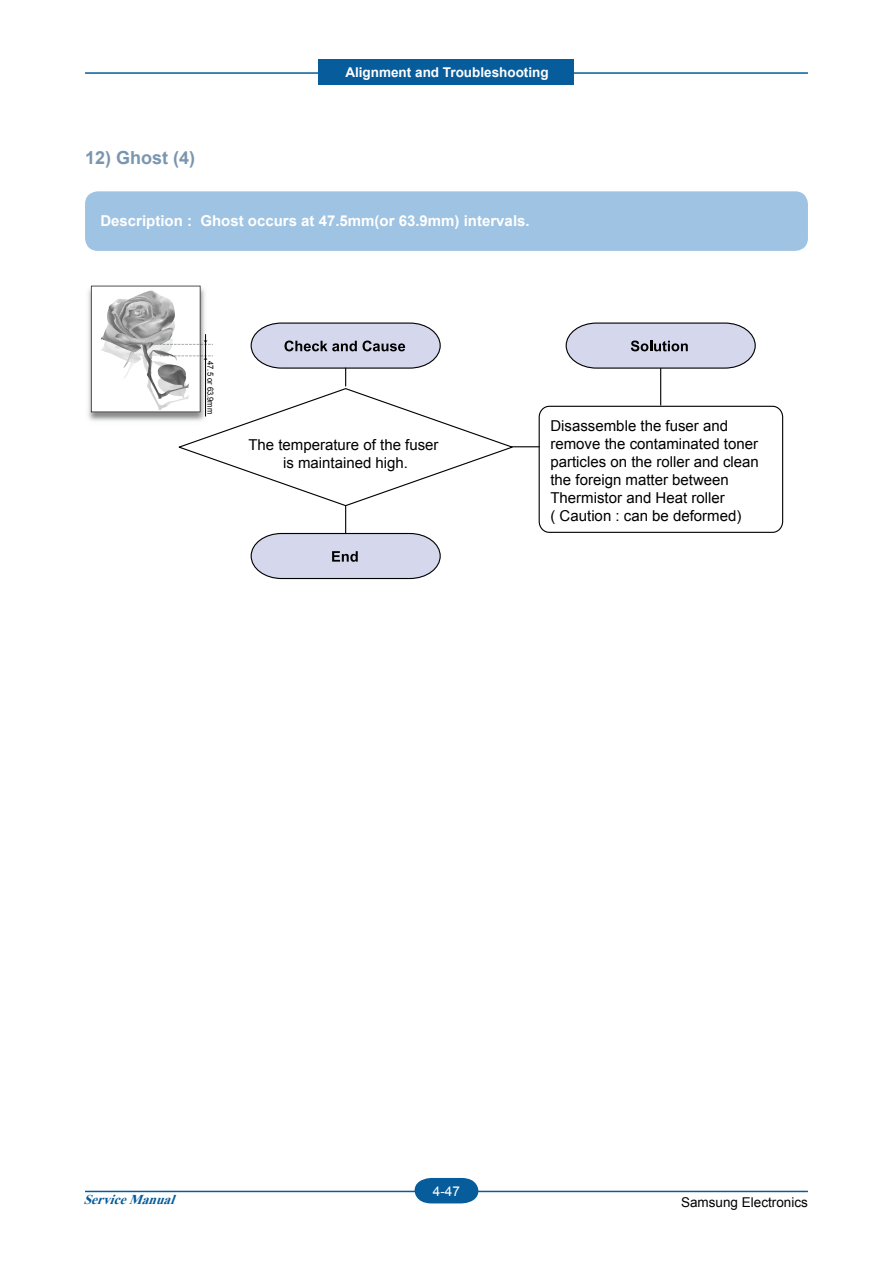
<style>
.page{position:relative;width:893px;height:1263px;background:#fff}
.page>*{position:absolute;margin:0;border:0;box-sizing:border-box;transform-origin:0 0}
.t1{font:700 18px "Arial";color:#7a96af}
.t2{font:15px/18px "Arial";color:#000;text-align:center}
.t3{font:700 15px "Arial";color:#fff}
.t4{font:700 13.5px "Arial";color:#fff}
.t5{font:13.5px "Arial";color:#000}
.t6{font:italic 700 13.5px "Times New Roman";color:#075d9b}
.t7{font:13.5px "Arial";color:#fff}
.t8{font:8.4px "Arial";color:#000;scale:.9 1}
</style>
<div class="page">
<hr style="left:85px;top:72px;width:723px;height:2px;background:#075d9b">
<div style="left:319px;top:60px;width:255px;height:25px;background:#075d9b"></div>
<hr style="left:85px;top:1191px;width:723px;height:1px;background:#075d9b">
<svg style="left:415px;top:1178px;width:63px;height:25px;background:#1d6ba4"></svg>
<div style="left:85px;top:191px;width:723px;height:60px;background:#9fc3e2;border-radius:13px"></div>
<div style="left:539px;top:406px;width:244px;height:127px;border:1px solid #000;border-radius:11px"></div>
<svg style="left:516px;top:446px;width:23px;height:1px"></svg>
<svg style="left:250px;top:322px;width:191px;height:64px"></svg>
<hr style="left:660px;top:368px;width:1px;height:37px;background:#000">
<svg style="left:565px;top:322px;width:191px;height:47px;background:#c7c8d9"></svg>
<svg style="left:250px;top:535px;width:191px;height:44px;background:#cccee1"></svg>
<svg style="left:179px;top:388px;width:337px;height:147px"></svg>
<img style="left:88px;top:285px;width:129px;height:146px">
<hr style="left:205px;top:357px;width:1px;height:59px;background:#000">
<svg style="left:91px;top:286px;width:122px;height:126px"></svg>
<p class="t1" style="left:85px;top:146px;width:112px">12) Ghost (4)</p>
<p class="t4" style="left:345px;top:64px;width:205px">Alignment and Troubleshooting</p>
<p class="t3" style="left:100px;top:211px;width:431px">Description : Ghost occurs at 47.5mm(or 63.9mm) intervals.</p>
<p class="t8" style="left:216px;top:361px;width:60px;rotate:90deg">47.5 or 63.9mm</p>
<p class="t2" style="left:248px;top:436px;width:192px">The temperature of the fuser is maintained high.</p>
<p class="t2" style="left:550px;top:417px;width:210px;text-align:left">Disassemble the fuser and remove the contaminated toner particles on the roller and clean the foreign matter between<br>Thermistor and Heat roller.<br>( Caution : can be deformed)</p>
<p class="t6" style="left:83px;top:1190px;width:98px">ServiceManual</p>
<p class="t7" style="left:433px;top:1182px;width:29px">4-47</p>
<p class="t5" style="left:681px;top:1193px;width:128px">Samsung Electronics</p>
</div>
